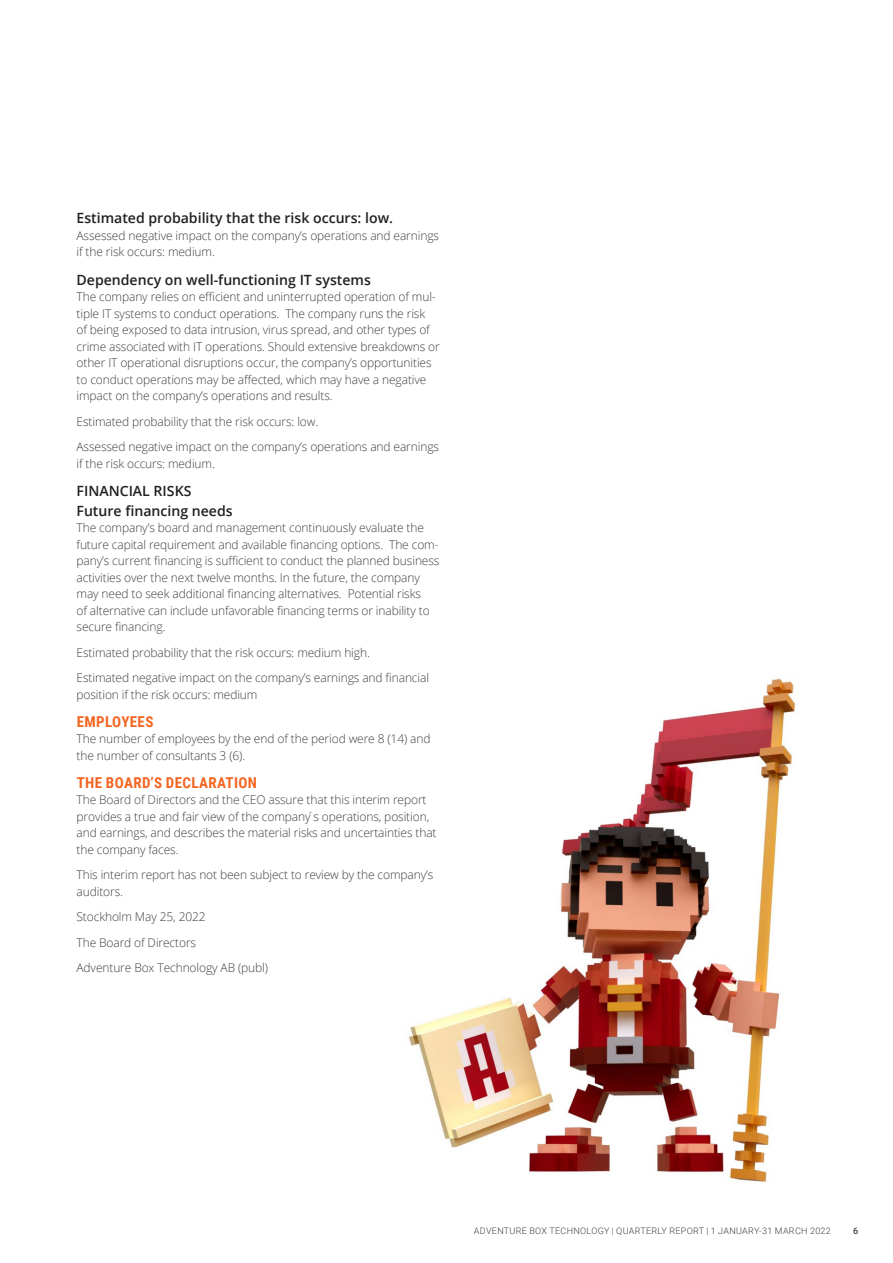
<style>
.page{position:relative;width:893px;height:1263px;background:#fff}
.page>*{position:absolute;margin:0;border:0;box-sizing:border-box;transform-origin:0 0}
.UNDER_RUBRIK{font:700 15px "Roboto Condensed";letter-spacing:.025em;color:#f36623}
.Under_rubrik_2{font:600 14.1px "Open Sans";color:#231f20}
.Bröd{font:300 12px/16.5px "Open Sans";letter-spacing:-.01em;color:#3e3e3f}
.t1{font:300 9px "Roboto";letter-spacing:.035em;color:#3e3e3f}
.t2{font:500 9px "Roboto";color:#3e3e3f}
</style>
<div class="page">
<img style="left:409px;top:678px;width:387px;height:505px">
<p class="Under_rubrik_2" style="left:77px;top:209px;width:318px">Estimated probability that the risk occurs: low.</p>
<p class="Bröd" style="left:77px;top:227px;width:364px">Assessed negative impact on the company’s operations and earnings if the risk occurs: medium.</p>
<p class="Under_rubrik_2" style="left:77px;top:270px;width:296px">Dependency on well-functioning IT systems</p>
<p class="Bröd" style="left:77px;top:288px;width:365px">The company relies on efficient and uninterrupted operation of mul&shy;tiple IT systems to conduct operations. The company runs the risk<br>of being exposed to data intrusion, virus spread, and other types of crime associated with IT operations. Should extensive breakdowns or other IT operational disruptions occur, the company’s opportunities to conduct operations may be affected, which may have a negative impact on the company’s operations and results.</p>
<p class="Bröd" style="left:77px;top:413px;width:243px">Estimated probability that the risk occurs: low.</p>
<p class="Bröd" style="left:77px;top:438px;width:364px">Assessed negative impact on the company’s operations and earnings if the risk occurs: medium.</p>
<p class="Under_rubrik_2" style="left:77px;top:482px;width:116px">FINANCIAL RISKS</p>
<p class="Under_rubrik_2" style="left:77px;top:501px;width:158px">Future financing needs</p>
<p class="Bröd" style="left:77px;top:519px;width:364px">The company’s board and management continuously evaluate the future capital requirement and available financing options. The com&shy;pany’s current financing is sufficient to conduct the planned business activities over the next twelve months. In the future, the company may need to seek additional financing alternatives. Potential risks<br>of alternative can include unfavorable financing terms or inability to secure financing.</p>
<p class="Bröd" style="left:77px;top:644px;width:295px">Estimated probability that the risk occurs: medium high.</p>
<p class="Bröd" style="left:77px;top:669px;width:354px">Estimated negative impact on the company’s earnings and financial position if the risk occurs: medium</p>
<p class="UNDER_RUBRIK" style="left:77px;top:711px;width:78px">EMPLOYEES</p>
<p class="Bröd" style="left:77px;top:730px;width:356px">The number of employees by the end of the period were 8 (14) and the number of consultants 3 (6).</p>
<p class="UNDER_RUBRIK" style="left:77px;top:772px;width:182px">THE BOARD’S DECLARATION</p>
<p class="Bröd" style="left:77px;top:791px;width:362px">The Board of Directors and the CEO assure that this interim report provides a true and fair view of the company ́s operations, position, and earnings, and describes the material risks and uncertainties that the company faces.</p>
<p class="Bröd" style="left:77px;top:866px;width:358px">This interim report has not been subject to review by the company’s auditors.</p>
<p class="Bröd" style="left:77px;top:908px;width:131px">Stockholm May 25, 2022</p>
<p class="Bröd" style="left:77px;top:933px;width:121px">The Board of Directors</p>
<p class="Bröd" style="left:77px;top:959px;width:193px">Adventure Box Technology AB (publ)</p>
<p class="t1" style="left:474px;top:1225px;width:358px">ADVENTURE BOX TECHNOLOGY | QUARTERLY REPORT | 1 JANUARY-31 MARCH 2022</p>
<p class="t2" style="left:853px;top:1225px;width:7px">6</p>
</div>
